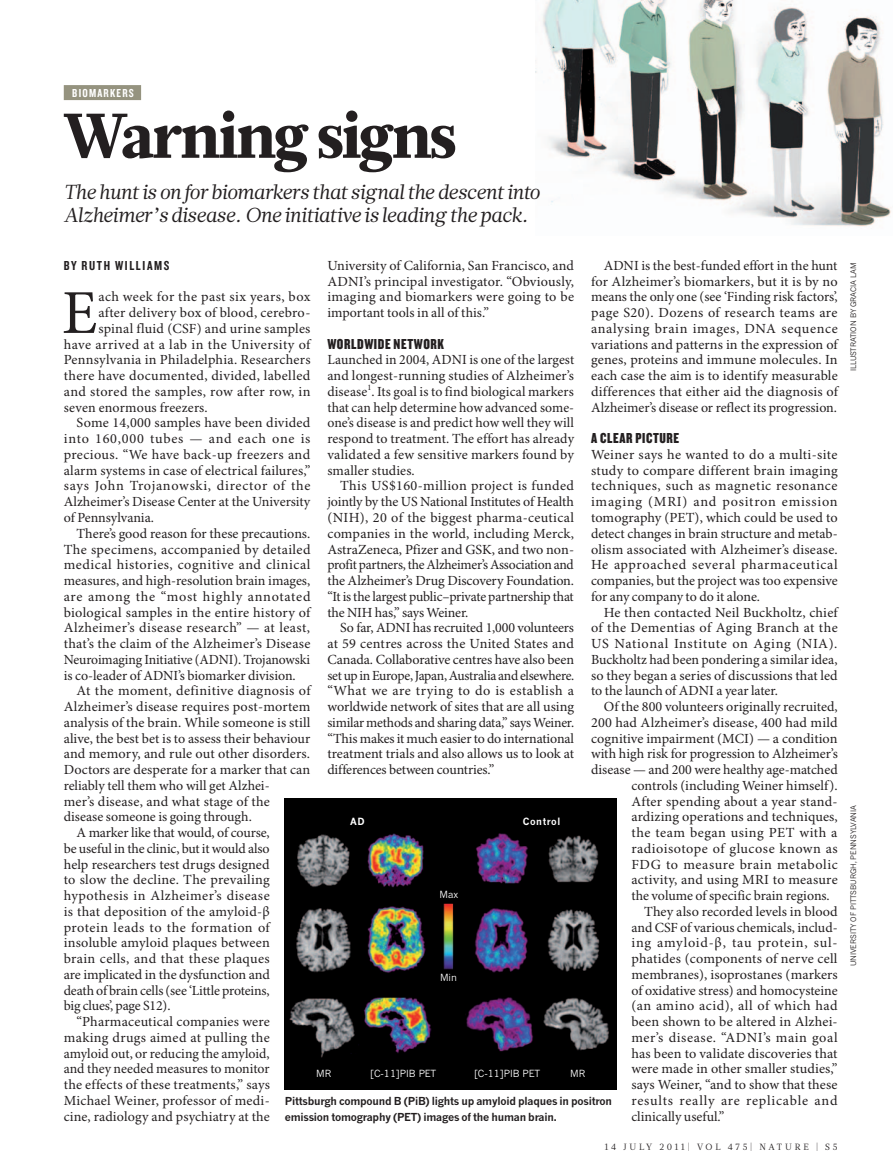
<style>
.page{position:relative;width:893px;height:1174px;background:#fff}
.page>*{position:absolute;margin:0;border:0;box-sizing:border-box;transform-origin:0 0}
.HEAD_42{font:900 63px "Glosa Math";letter-spacing:-.02em;color:#231f20}
.BODY_DROP_CAP{font:62.4px "Minion Pro";color:#231f20}
.INTRO{font:italic 20.25px/23.7px "Glosa Math";letter-spacing:-.005em;color:#231f20}
.BODY_INDENT{font:15px "Knockout 69 Full Liteweight";letter-spacing:.04em;color:#231f20}
.BODY_INDENT-2{font:13.95px/15.8px "Minion Pro";letter-spacing:.005em;color:#231f20;text-align:justify}
.BODY_DROP_CAP-2{font:13.95px "Minion Pro";letter-spacing:.02em;color:#231f20}
.BODY_INDENT-3{font:13.95px "Minion Pro";letter-spacing:.035em;color:#231f20}
.BODY_INDENT-4{font:13.95px "Minion Pro";letter-spacing:.04em;color:#231f20}
.AUTHOR_BYLINE{font:13.5px "Knockout 49 Liteweight";letter-spacing:.12em;color:#231f20}
.SUBJECT_STRAP{font:12px "Knockout 49 Liteweight";letter-spacing:.1em;color:#fff}
.PIC_CAPTION{font:700 10.8px/15.8px "News Gothic MTOT";letter-spacing:-.02em;color:#231f20}
.t1{font:9.75px "News Gothic MTOT";color:#fff}
.t2{font:700 9.75px "News Gothic MTOT";letter-spacing:.06em;color:#fff}
.t3{font:9px "Glosa Math";letter-spacing:.3em;color:#231f20}
.PIC_CREDIT{font:7.5px "News Gothic MTOT";color:#231f20}
</style>
<div class="page">
<img style="left:536px;top:0;width:355px;height:227px">
<div style="left:64px;top:85px;width:77px;height:15px;background:#95937f"></div>
<img style="left:285px;top:798px;width:331px;height:291px">
<p class="SUBJECT_STRAP" style="left:72px;top:85px;width:63px">BIOMARKERS</p>
<p class="HEAD_42" style="left:64px;top:94px;width:394px">Warning signs</p>
<p class="INTRO" style="left:64px;top:180px;width:478px">The hunt is on for biomarkers that signal the descent into<br>Alzheimer’s disease. One initiative is leading the pack.</p>
<p class="BODY_INDENT-2" style="left:327px;top:258px;width:248px">University of California, San Francisco, and ADNI’s principal investigator. “Obviously, imaging and biomarkers were going to be important tools in all of this.”</p>
<p class="BODY_INDENT" style="left:327px;top:334px;width:118px">WORLDWIDE NETWORK</p>
<p class="BODY_INDENT-2" style="left:327px;top:353px;width:248px">Launched in 2004, ADNI is one of the largest and longest-running studies of Alzheimer’s disease<sup>1</sup>. Its goal is to find biological markers that can help determine how advanced some&shy;one’s disease is and predict how well they will respond to treatment. The effort has already validated a few sensitive markers found by smaller studies.</p>
<p class="BODY_INDENT-2" style="left:327px;top:479px;width:248px;text-indent:13px">This US$160-million project is funded jointly by the US National Institutes of Health (NIH), 20 of the biggest pharma-ceutical companies in the world, including Merck, AstraZeneca, Pfizer and GSK, and two non&shy;profit partners, the Alzheimer’s Association and the Alzheimer’s Drug Discovery Foundation. “It is the largest public–private partnership that the NIH has,” says Weiner.</p>
<p class="BODY_INDENT-2" style="left:327px;top:620px;width:248px;text-indent:13px">So far, ADNI has recruited 1,000 volunteers at 59 centres across the United States and Canada. Collaborative centres have also been set up in Europe, Japan, Australia and elsewhere. “What we are trying to do is establish a worldwide network of sites that are all using similar methods and sharing data,” says Weiner. “This makes it much easier to do international treatment trials and also allows us to look at differences between countries.”</p>
<p class="BODY_INDENT-2" style="left:591px;top:258px;width:248px;text-indent:13px">ADNI is the best-funded effort in the hunt for Alzheimer’s biomarkers, but it is by no means the only one (see ‘Finding risk factors’, page S20). Dozens of research teams are analysing brain images, DNA sequence variations and patterns in the expression of genes, proteins and immune molecules. In each case the aim is to identify measurable differences that either aid the diagnosis of Alzheimer’s disease or reflect its progression.</p>
<p class="BODY_INDENT" style="left:591px;top:429px;width:90px">A CLEAR PICTURE</p>
<p class="BODY_INDENT-2" style="left:591px;top:447px;width:248px">Weiner says he wanted to do a multi-site study to compare different brain imaging techniques, such as magnetic resonance imaging (MRI) and positron emission tomography (PET), which could be used to detect changes in brain structure and metab&shy;olism associated with Alzheimer’s disease.<br>He approached several pharmaceutical companies, but the project was too expensive for any company to do it alone.</p>
<p class="BODY_INDENT-2" style="left:591px;top:605px;width:248px;text-indent:13px">He then contacted Neil Buckholtz, chief of the Dementias of Aging Branch at the US National Institute on Aging (NIA).<br>Buckholtz had been pondering a similar idea, so they began a series of discussions that led to the launch of ADNI a year later.</p>
<p class="BODY_INDENT-2" style="left:604px;top:699px;width:235px">Of the 800 volunteers originally recruited,</p>
<p class="BODY_INDENT-2" style="left:591px;top:715px;width:248px">200 had Alzheimer’s disease, 400 had mild</p>
<p class="BODY_INDENT-2" style="left:591px;top:731px;width:248px">cognitive impairment (MCI) — a condition</p>
<p class="BODY_INDENT-2" style="left:591px;top:746px;width:248px">with high risk for progression to Alzheimer’s</p>
<p class="BODY_INDENT-2" style="left:591px;top:762px;width:248px">disease — and 200 were healthy age-matched</p>
<p class="BODY_INDENT-2" style="left:631px;top:778px;width:208px">controls (including Weiner himself).</p>
<p class="BODY_INDENT-2" style="left:631px;top:794px;width:208px">After spending about a year stand-</p>
<p class="BODY_INDENT-2" style="left:631px;top:809px;width:208px">ardizing operations and techniques,</p>
<p class="BODY_INDENT-3" style="left:631px;top:824px;width:208px">the team began using PET with a</p>
<p class="BODY_INDENT-3" style="left:631px;top:840px;width:208px">radioisotope of glucose known as</p>
<p class="BODY_INDENT-4" style="left:631px;top:855px;width:208px">FDG to measure brain metabolic</p>
<p class="BODY_INDENT-2" style="left:631px;top:872px;width:208px">activity, and using MRI to measure</p>
<p class="BODY_INDENT-2" style="left:631px;top:888px;width:200px">the volume of specific brain regions.</p>
<p class="BODY_INDENT-2" style="left:631px;top:904px;width:208px;text-indent:13px">They also recorded levels in blood and CSF of various chemicals, includ&shy;ing amyloid-β, tau protein, sul&shy;phatides (components of nerve cell membranes), isoprostanes (markers of oxidative stress) and homocysteine (an amino acid), all of which had been shown to be altered in Alzhei&shy;mer’s disease. “ADNI’s main goal has been to validate discoveries that were made in other smaller studies,” says Weiner, “and to show that these results really are replicable and clinically useful.”</p>
<p class="AUTHOR_BYLINE" style="left:64px;top:257px;width:107px">BY RUTH WILLIAMS</p>
<p class="BODY_DROP_CAP" style="left:62px;top:276px;width:37px">E</p>
<p class="BODY_DROP_CAP-2" style="left:98px;top:288px;width:214px">ach week for the past six years, box</p>
<p class="BODY_DROP_CAP-2" style="left:98px;top:304px;width:214px">after delivery box of blood, cerebro-</p>
<p class="BODY_DROP_CAP-2" style="left:98px;top:320px;width:214px">spinal fluid (CSF) and urine samples</p>
<p class="BODY_DROP_CAP-2" style="left:64px;top:336px;width:248px">have arrived at a lab in the University of</p>
<p class="BODY_DROP_CAP-2" style="left:64px;top:351px;width:248px">Pennsylvania in Philadelphia. Researchers</p>
<p class="BODY_DROP_CAP-2" style="left:64px;top:367px;width:248px">there have documented, divided, labelled</p>
<p class="BODY_DROP_CAP-2" style="left:64px;top:383px;width:248px">and stored the samples, row after row, in</p>
<p class="BODY_DROP_CAP-2" style="left:64px;top:399px;width:146px">seven enormous freezers.</p>
<p class="BODY_INDENT-2" style="left:64px;top:416px;width:248px;text-indent:13px">Some 14,000 samples have been divided into 160,000 tubes — and each one is precious. “We have back-up freezers and alarm systems in case of electrical failures,” says John Trojanowski, director of the Alzheimer’s Disease Center at the University of Pennsylvania.</p>
<p class="BODY_INDENT-2" style="left:64px;top:526px;width:248px;text-indent:13px">There’s good reason for these precautions.<br>The specimens, accompanied by detailed medical histories, cognitive and clinical measures, and high-resolution brain images, are among the “most highly annotated biological samples in the entire history of Alzheimer’s disease research” — at least, that’s the claim of the Alzheimer’s Disease Neuroimaging Initiative (ADNI). Trojanowski is co-leader of ADNI’s biomarker division.</p>
<p class="BODY_INDENT-2" style="left:64px;top:683px;width:248px;text-align:left;text-indent:13px">At the moment, definitive diagnosis of Alzheimer’s disease requires post-mortem analysis of the brain. While someone is still alive, the best bet is to assess their behaviour and memory, and rule out other disorders.<br>Doctors are desperate for a marker that can reliably tell them who will get Alzhei-<br>mer’s disease, and what stage of the disease someone is going through.</p>
<p class="BODY_INDENT-2" style="left:64px;top:825px;width:208px;text-indent:13px">A marker like that would, of course, be useful in the clinic, but it would also help researchers test drugs designed to slow the decline. The prevailing hypothesis in Alzheimer’s disease is that deposition of the amyloid-β protein leads to the formation of insoluble amyloid plaques between brain cells, and that these plaques are implicated in the dysfunction and death of brain cells (see ‘Little proteins, big clues’, page S12).</p>
<p class="BODY_INDENT-2" style="left:64px;top:1014px;width:208px;text-indent:13px">“Pharmaceutical companies were making drugs aimed at pulling the amyloid out, or reducing the amyloid, and they needed measures to monitor the effects of these treatments,” says Michael Weiner, professor of medi&shy;cine, radiology and psychiatry at the</p>
<p class="t2" style="left:350px;top:816px;width:16px">AD</p>
<p class="t2" style="left:523px;top:816px;width:39px">Control</p>
<p class="t1" style="left:439px;top:888px;width:20px">Max</p>
<p class="t1" style="left:440px;top:971px;width:19px">Min</p>
<p class="t1" style="left:316px;top:1067px;width:17px">MR</p>
<p class="t1" style="left:370px;top:1067px;width:67px">[C-11]PIB PET</p>
<p class="t1" style="left:474px;top:1067px;width:67px">[C-11]PIB PET</p>
<p class="t1" style="left:570px;top:1067px;width:17px">MR</p>
<p class="PIC_CAPTION" style="left:285px;top:1093px;width:329px">Pittsburgh compound B (PiB) lights up amyloid plaques in positron emission tomography (PET) images of the human brain.</p>
<p class="t3" style="left:605px;top:1141px;width:235px">14 JULY 2011| VOL 475| NATURE | S5</p>
<p class="PIC_CREDIT" style="left:849px;top:371px;width:110px;rotate:-90deg">ILLUSTRATION BY GRACIA LAM</p>
<p class="PIC_CREDIT" style="left:849px;top:966px;width:163px;rotate:-90deg">UNIVERSITY OF PITTSBURGH, PENNSYLVANIA</p>
</div>
